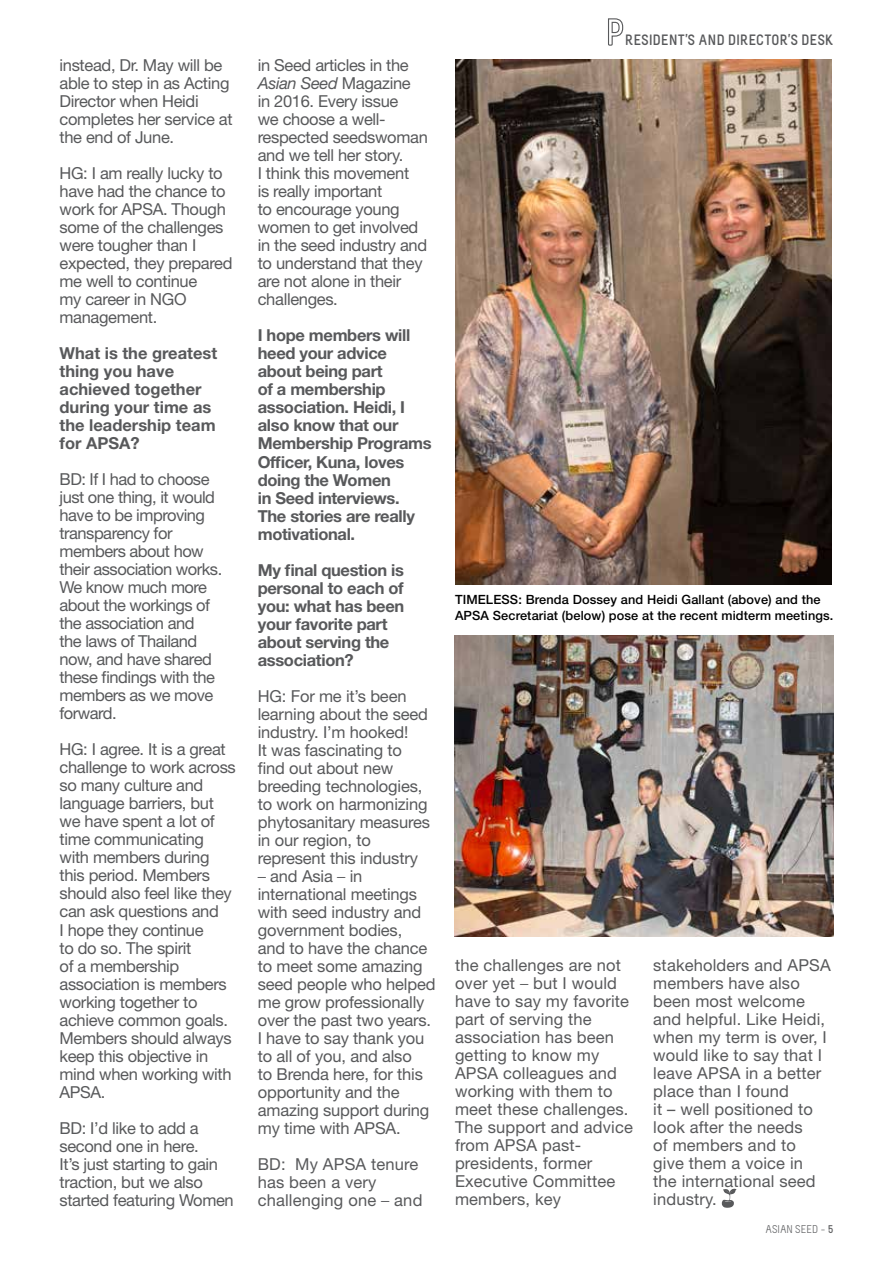
<style>
.page{position:relative;width:893px;height:1263px;background:#fff}
.page>*{position:absolute;margin:0;border:0;box-sizing:border-box;transform-origin:0 0}
.t1{font:16.5px/18px "Helvetica Neue LT Std";letter-spacing:-.02em;color:#58595b}
.t2{font:16.5px/18px "Helvetica Neue LT Std";letter-spacing:.01em;color:#58595b}
.t3{font:700 16.5px/18px "Helvetica Neue LT Std";letter-spacing:-.02em;color:#58595b}
.t4{font:700 16.5px/18px "Helvetica Neue LT Std";color:#58595b}
.t5{font:700 15px "Melbourne";color:#58595b}
.t6{font:500 12.75px/15.8px "Helvetica Neue LT Std";letter-spacing:.01em;color:#000}
.t7{font:11.25px "Melbourne";color:#636466}
.s1{font-style:italic}
.s2{font-weight:300}
.s3{font-weight:700}
</style>
<div class="page">
<img style="left:455px;top:60px;width:377px;height:525px">
<svg style="left:608px;top:18px;width:16px;height:28px"></svg>
<svg style="left:722px;top:1189px;width:15px;height:19px"></svg>
<img style="left:455px;top:636px;width:378px;height:301px">
<p class="t1" style="left:60px;top:56px;width:175px">instead, Dr. May will be able to step in as Acting<br>Director when Heidi completes her service at the end of June.</p>
<p class="t1" style="left:60px;top:164px;width:175px">HG: I am really lucky to have had the chance to work for APSA. Though some of the challenges were tougher than I expected, they prepared me well to continue<br>my career in NGO management.</p>
<p class="t4" style="left:60px;top:344px;width:159px">What is the greatest thing you have achieved together during your time as the leadership team for APSA?</p>
<p class="t1" style="left:60px;top:470px;width:164px">BD: If I had to choose just one thing, it would have to be improving transparency for members about how their association works.<br>We know much more about the workings of the association and<br>the laws of Thailand now, and have shared these findings with the members as we move forward.</p>
<p class="t1" style="left:60px;top:740px;width:178px">HG: I agree. It is a great challenge to work across so many culture and language barriers, but we have spent a lot of time communicating with members during this period. Members should also feel like they can ask questions and<br>I hope they continue<br>to do so. The spirit<br>of a membership association is members working together to achieve common goals.<br>Members should always keep this objective in mind when working with<br>APSA.</p>
<p class="t1" style="left:60px;top:1118px;width:176px">BD: I’d like to add a second one in here.<br>It’s just starting to gain traction, but we also started featuring Women</p>
<p class="t1" style="left:258px;top:56px;width:172px">in Seed articles in the<br><span class="s1">Asian Seed</span> Magazine<br>in 2016. Every issue<br>we choose a well&shy;respected seedswoman and we tell her story.<br>I think this movement<br>is really important<br>to encourage young women to get involved in the seed industry and to understand that they are not alone in their challenges.</p>
<p class="t3" style="left:258px;top:326px;width:175px">I hope members will heed your advice about being part<br>of a membership association. Heidi, I also know that our<br>Membership Programs<br>Officer, Kuna, loves doing the Women<br>in Seed interviews.<br>The stories are really motivational.</p>
<p class="t3" style="left:258px;top:560px;width:148px">My final question is personal to each of you: what has been your favorite part about serving the association?</p>
<p class="t1" style="left:258px;top:686px;width:174px">HG: For me it’s been learning about the seed industry. I’m hooked!<br>It was fascinating to find out about new breeding technologies, to work on harmonizing phytosanitary measures in our region, to represent this industry</p>
<p class="t1" style="left:258px;top:866px;width:179px"><span class="s2">–</span> and Asia <span class="s2">–</span> in international meetings with seed industry and government bodies,<br>and to have the chance to meet some amazing seed people who helped me grow professionally over the past two years.<br>I have to say thank you to all of you, and also<br>to Brenda here, for this opportunity and the amazing support during my time with APSA.</p>
<p class="t2" style="left:258px;top:1154px;width:166px">BD: My APSA tenure has been a very challenging one <span class="s2">–</span> and</p>
<p class="t5" style="left:625px;top:32px;width:210px">RESIDENT’S AND DIRECTOR’S DESK</p>
<p class="t6" style="left:455px;top:592px;width:380px">TIMELESS: Brenda Dossey and Heidi Gallant (above) and the<br>APSA Secretariat (below) pose at the recent midterm meetings.</p>
<p class="t2" style="left:455px;top:956px;width:179px">the challenges are not over yet <span class="s2">–</span> but I would have to say my favorite part of serving the association has been getting to know my<br>APSA colleagues and working with them to meet these challenges.<br>The support and advice from APSA past&shy;presidents, former<br>Executive Committee members, key</p>
<p class="t2" style="left:653px;top:956px;width:179px">stakeholders and APSA members have also been most welcome and helpful. Like Heidi, when my term is over, I would like to say that I leave APSA in a better place than I found<br>it – well positioned to look after the needs<br>of members and to give them a voice in the international seed industry.</p>
<p class="t7" style="left:765px;top:1223px;width:70px">ASIAN SEED − <span class="s3">5</span></p>
</div>
